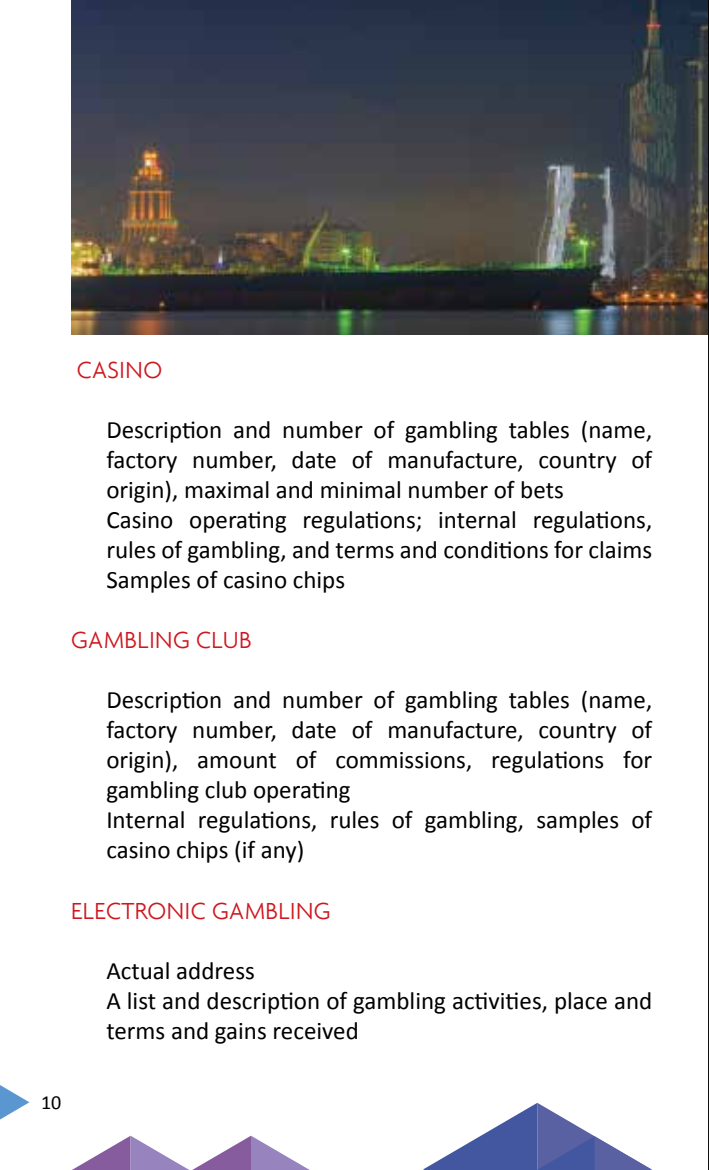
<style>
.page{position:relative;width:709px;height:1170px;background:#fff}
.page>*{position:absolute;margin:0;border:0;box-sizing:border-box;transform-origin:0 0}
.t1{font:25px/30px "Calibri";color:#000}
.t2{font:300 25px "Agenda";letter-spacing:.015em;color:#ce171e}
.t3{font:20px "Calibri";color:#000}
</style>
<div class="page">
<svg style="left:0;top:1085px;width:29px;height:34px"></svg>
<img style="left:72px;top:0;width:636px;height:334px">
<svg style="left:74px;top:1135px;width:234px;height:34px"></svg>
<svg style="left:424px;top:1102px;width:227px;height:67px"></svg>
<hr style="left:708px;top:0;width:1px;height:1169px;background:#000">
<p class="t2" style="left:77px;top:355px;width:87px">CASINO</p>
<p class="t1" style="left:106px;top:415px;width:547px">Description and number of gambling tables (name, factory number, date of manufacture, country of origin), maximal and minimal number of bets<br>Casino operating regulations; internal regulations, rules of gambling, and terms and conditions for claims Samples of casino chips</p>
<p class="t2" style="left:71px;top:625px;width:182px">GAMBLING CLUB</p>
<p class="t1" style="left:106px;top:685px;width:547px">Description and number of gambling tables (name, factory number, date of manufacture, country of origin), amount of commissions, regulations for gambling club operating<br>Internal regulations, rules of gambling, samples of casino chips (if any)</p>
<p class="t2" style="left:71px;top:895px;width:261px">ELECTRONIC GAMBLING</p>
<p class="t1" style="left:106px;top:955px;width:547px">Actual address<br>A list and description of gambling activities, place and terms and gains received</p>
<p class="t3" style="left:41px;top:1089px;width:22px">10</p>
</div>
